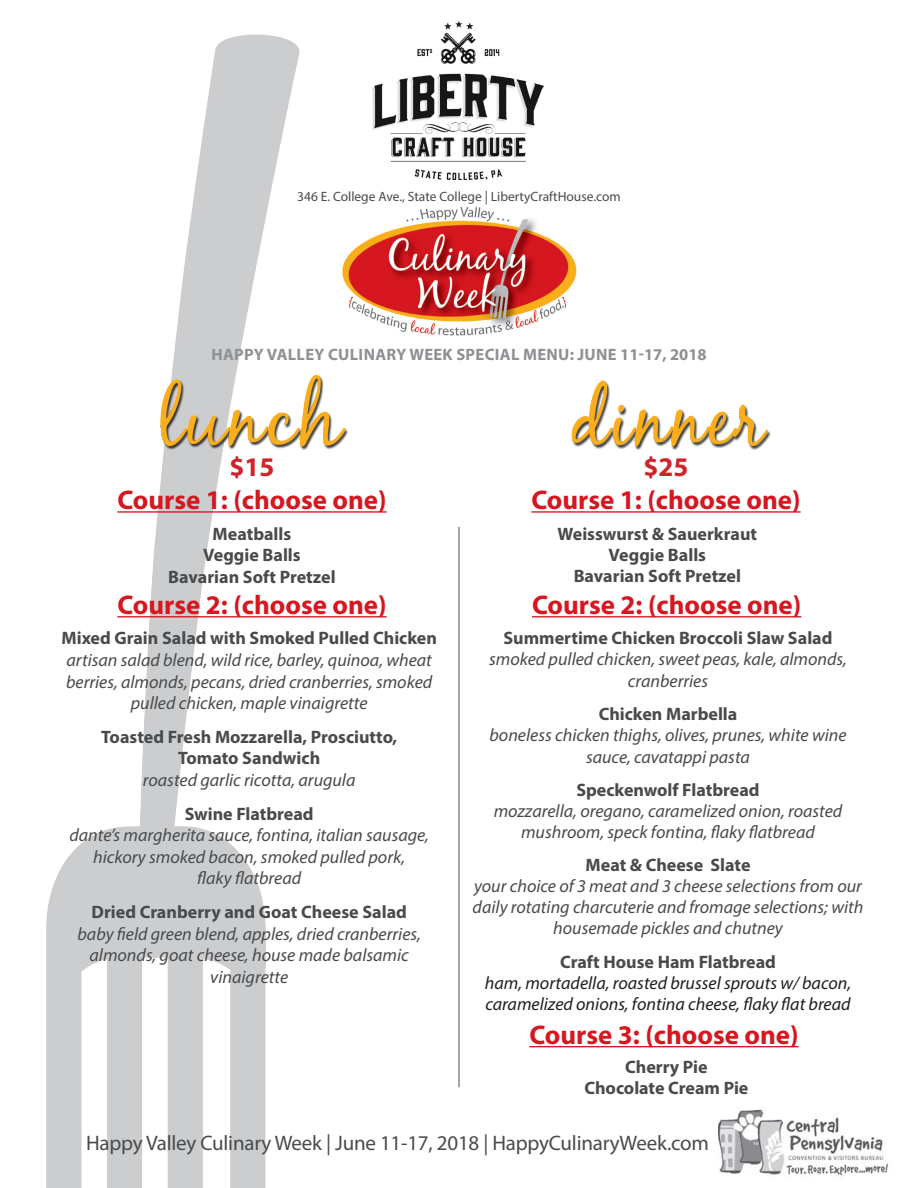
<style>
.page{position:relative;width:918px;height:1188px;background:#fff}
.page>*{position:absolute;margin:0;border:0;box-sizing:border-box;transform-origin:0 0}
.t1{font:700 27px "Myriad Pro";color:#d6171f}
.t2{font:700 27px "Myriad Pro";color:#d1232a}
.t3{font:21px "Myriad Pro";letter-spacing:-.01em;color:#494a4b}
.t4{font:italic 18px/21.6px "Myriad Pro";color:#494a4b;text-align:center}
.t5{font:700 18px "Myriad Pro";color:#494a4b}
.t6{font:italic 18px/21px "Myriad Pro";color:#231f20}
.t7{font:700 16.5px "Myriad Pro";letter-spacing:.02em;color:#8e9093}
.t8{font:13.5px "Myriad Pro";color:#494a4b}
</style>
<div class="page">
<hr style="left:532px;top:616px;width:269px;height:1px;background:#d6171f">
<hr style="left:529px;top:1046px;width:270px;height:1px;background:#d6171f">
<img style="left:46px;top:34px;width:304px;height:1154px">
<img style="left:373px;top:21px;width:171px;height:158px">
<img style="left:719px;top:1109px;width:170px;height:67px">
<hr style="left:459px;top:527px;width:1px;height:560px;background:#494a4b">
<hr style="left:117px;top:616px;width:270px;height:1px;background:#d6171f">
<hr style="left:117px;top:511px;width:270px;height:2px;background:#d6171f">
<hr style="left:531px;top:511px;width:270px;height:2px;background:#d6171f">
<img style="left:148px;top:370px;width:202px;height:81px">
<img style="left:571px;top:380px;width:200px;height:70px">
<img style="left:342px;top:206px;width:235px;height:131px">
<p class="t8" style="left:297px;top:188px;width:325px">346 E. College Ave., State College | LibertyCraftHouse.com</p>
<p class="t7" style="left:211px;top:343px;width:497px">HAPPY VALLEY CULINARY WEEK SPECIAL MENU: JUNE 11-17, 2018</p>
<p class="t2" style="left:230px;top:450px;width:46px">$15</p>
<p class="t2" style="left:644px;top:450px;width:46px">$25</p>
<p class="t1" style="left:117px;top:483px;width:271px">Course 1: (choose one)</p>
<p class="t1" style="left:531px;top:483px;width:271px">Course 1: (choose one)</p>
<p class="t5" style="left:213px;top:523px;width:80px">Meatballs</p>
<p class="t5" style="left:203px;top:544px;width:99px">Veggie Balls</p>
<p class="t5" style="left:168px;top:565px;width:169px">Bavarian Soft Pretzel</p>
<p class="t1" style="left:117px;top:587px;width:271px">Course 2: (choose one)</p>
<p class="t5" style="left:61px;top:627px;width:377px">Mixed Grain Salad with Smoked Pulled Chicken</p>
<p class="t4" style="left:66px;top:649px;width:368px">artisan salad blend, wild rice, barley, quinoa, wheat berries, almonds, pecans, dried cranberries, smoked pulled chicken, maple vinaigrette</p>
<p class="t5" style="left:101px;top:725px;width:297px">Toasted Fresh Mozzarella, Prosciutto,</p>
<p class="t5" style="left:178px;top:747px;width:144px">Tomato Sandwich</p>
<p class="t4" style="left:143px;top:769px;width:214px">roasted garlic ricotta, arugula</p>
<p class="t5" style="left:185px;top:802px;width:131px">Swine Flatbread</p>
<p class="t4" style="left:69px;top:824px;width:361px">dante’s margherita sauce, fontina, italian sausage, hickory smoked bacon, smoked pulled pork,</p>
<p class="t4" style="left:197px;top:867px;width:106px">flaky flatbread</p>
<p class="t5" style="left:91px;top:900px;width:317px">Dried Cranberry and Goat Cheese Salad</p>
<p class="t4" style="left:78px;top:923px;width:345px">baby field green blend, apples, dried cranberries,</p>
<p class="t4" style="left:90px;top:944px;width:321px">almonds, goat cheese, house made balsamic</p>
<p class="t4" style="left:210px;top:966px;width:79px">vinaigrette</p>
<p class="t5" style="left:558px;top:522px;width:201px">Weisswurst &amp; Sauerkraut</p>
<p class="t5" style="left:609px;top:543px;width:99px">Veggie Balls</p>
<p class="t5" style="left:574px;top:564px;width:169px">Bavarian Soft Pretzel</p>
<p class="t1" style="left:532px;top:587px;width:271px">Course 2: (choose one)</p>
<p class="t5" style="left:504px;top:627px;width:330px">Summertime Chicken Broccoli Slaw Salad</p>
<p class="t4" style="left:489px;top:648px;width:359px">smoked pulled chicken, sweet peas, kale, almonds, cranberries</p>
<p class="t5" style="left:599px;top:702px;width:140px">Chicken Marbella</p>
<p class="t4" style="left:489px;top:724px;width:359px">boneless chicken thighs, olives, prunes, white wine sauce, cavatappi pasta</p>
<p class="t5" style="left:576px;top:778px;width:185px">Speckenwolf Flatbread</p>
<p class="t4" style="left:494px;top:800px;width:350px;line-height:21px">mozzarella, oregano, caramelized onion, roasted mushroom, speck fontina, flaky flatbread</p>
<p class="t5" style="left:586px;top:853px;width:167px">Meat &amp; Cheese Slate</p>
<p class="t4" style="left:473px;top:875px;width:392px">your choice of 3 meat and 3 cheese selections from our daily rotating charcuterie and fromage selections; with housemade pickles and chutney</p>
<p class="t5" style="left:560px;top:950px;width:217px">Craft House Ham Flatbread</p>
<p class="t6" style="left:485px;top:972px;width:368px">ham, mortadella, roasted brussel sprouts w/ bacon, caramelized onions, fontina cheese, flaky flat bread</p>
<p class="t1" style="left:529px;top:1017px;width:271px">Course 3: (choose one)</p>
<p class="t5" style="left:625px;top:1055px;width:84px">Cherry Pie</p>
<p class="t5" style="left:584px;top:1077px;width:166px">Chocolate Cream Pie</p>
<p class="t3" style="left:86px;top:1130px;width:624px">Happy Valley Culinary Week | June 11-17, 2018 | HappyCulinaryWeek.com</p>
</div>
